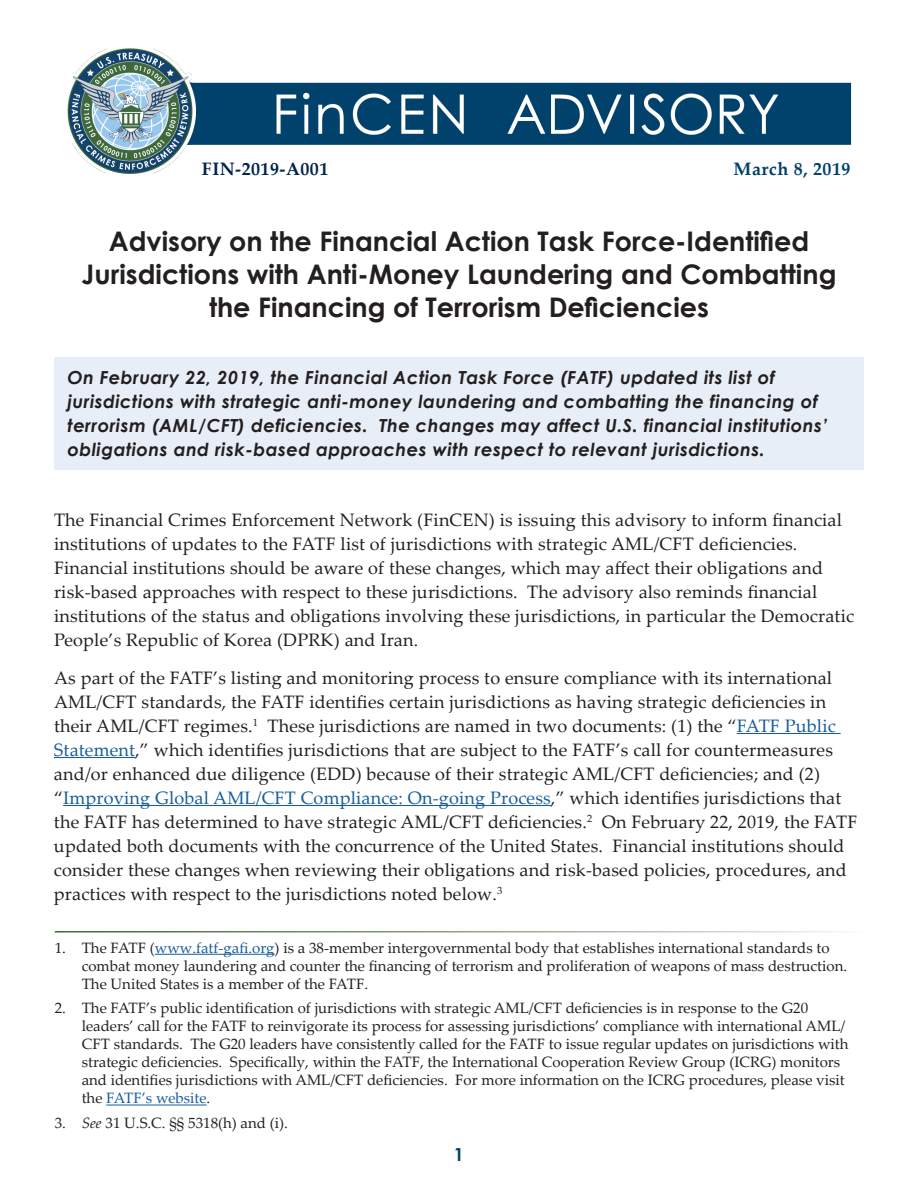
<style>
.page{position:relative;width:918px;height:1188px;background:#fff}
.page>*{position:absolute;margin:0;border:0;box-sizing:border-box;transform-origin:0 0}
.t1{font:700 27px/33px "Century Gothic";color:#231f20;text-align:center}
.t2{font:18px/24px "Palatino Linotype";letter-spacing:.01em;color:#231f20}
.t3{font:italic 700 18px/24px "Century Gothic";letter-spacing:.025em;color:#231f20}
.t4{font:700 18px "Palatino Linotype";letter-spacing:.025em;color:#00254c}
.t5{font:700 18px "Palatino Linotype";letter-spacing:.025em;color:#00426b}
.t6{font:700 18px "Century Gothic";color:#00426b}
.t7{font:15px/18px "Palatino Linotype";color:#231f20}
.s1{color:#175d9e}
.s2{font-style:italic}
</style>
<div class="page">
<img style="left:67px;top:48px;width:785px;height:126px">
<hr style="left:737px;top:733px;width:104px;height:1px;background:#175d9e">
<hr style="left:54px;top:757px;width:81px;height:1px;background:#175d9e">
<hr style="left:63px;top:805px;width:488px;height:1px;background:#175d9e">
<hr style="left:155px;top:954px;width:120px;height:1px;background:#175d9e">
<hr style="left:106px;top:1105px;width:101px;height:1px;background:#175d9e">
<div style="left:54px;top:357px;width:810px;height:113px;background:#e7eef7"></div>
<p class="t4" style="left:202px;top:156px;width:128px">FIN-2019-A001</p>
<p class="t5" style="left:734px;top:156px;width:118px">March 8, 2019</p>
<h1 class="t1" style="left:82px;top:224px;width:756px">Advisory on the Financial Action Task Force-Identified<br>Jurisdictions with Anti-Money Laundering and Combatting the Financing of Terrorism Deficiencies</h1>
<p class="t3" style="left:68px;top:365px;width:762px">On February 22, 2019, the Financial Action Task Force (FATF) updated its list of jurisdictions with strategic anti-money laundering and combatting the financing of terrorism (AML/CFT) deficiencies. The changes may affect U.S. financial institutions’ obligations and risk-based approaches with respect to relevant jurisdictions.</p>
<p class="t2" style="left:54px;top:507px;width:802px">The Financial Crimes Enforcement Network (FinCEN) is issuing this advisory to inform financial institutions of updates to the FATF list of jurisdictions with strategic AML/CFT deficiencies.<br>Financial institutions should be aware of these changes, which may affect their obligations and risk-based approaches with respect to these jurisdictions. The advisory also reminds financial institutions of the status and obligations involving these jurisdictions, in particular the Democratic People’s Republic of Korea (DPRK) and Iran.</p>
<p class="t2" style="left:54px;top:665px;width:780px">As part of the FATF’s listing and monitoring process to ensure compliance with its international<br>AML/CFT standards, the FATF identifies certain jurisdictions as having strategic deficiencies in their AML/CFT regimes.<sup>1</sup></p>
<p class="t2" style="left:54px;top:713px;width:789px;text-indent:214px">These jurisdictions are named in two documents: (1) the “<span class="s1">FATF Public Statement</span>,” which identifies jurisdictions that are subject to the FATF’s call for countermeasures and/or enhanced due diligence (EDD) because of their strategic AML/CFT deficiencies; and (2) “<span class="s1">Improving Global AML/CFT Compliance: On-going Process</span>,” which identifies jurisdictions that the FATF has determined to have strategic AML/CFT deficiencies.<sup>2</sup></p>
<p class="t2" style="left:54px;top:809px;width:805px;text-indent:548px">On February 22, 2019, the FATF updated both documents with the concurrence of the United States. Financial institutions should consider these changes when reviewing their obligations and risk-based policies, procedures, and practices with respect to the jurisdictions noted below.<sup>3</sup></p>
<p class="t7" style="left:82px;top:938px;width:767px;text-indent:-27px">1. The FATF (<span class="s1">www.fatf-gafi.org</span>) is a 38-member intergovernmental body that establishes international standards to combat money laundering and counter the financing of terrorism and proliferation of weapons of mass destruction.<br>The United States is a member of the FATF.</p>
<p class="t7" style="left:82px;top:999px;width:768px;text-indent:-27px">2. The FATF’s public identification of jurisdictions with strategic AML/CFT deficiencies is in response to the G20 leaders’ call for the FATF to reinvigorate its process for assessing jurisdictions’ compliance with international AML/ CFT standards. The G20 leaders have consistently called for the FATF to issue regular updates on jurisdictions with strategic deficiencies. Specifically, within the FATF, the International Cooperation Review Group (ICRG) monitors and identifies jurisdictions with AML/CFT deficiencies. For more information on the ICRG procedures, please visit the <span class="s1">FATF’s website</span>.</p>
<p class="t7" style="left:55px;top:1114px;width:235px">3. <span class="s2">See</span> 31 U.S.C. §§ 5318(h) and (i).</p>
<p class="t6" style="left:454px;top:1141px;width:12px">1</p>
</div>
